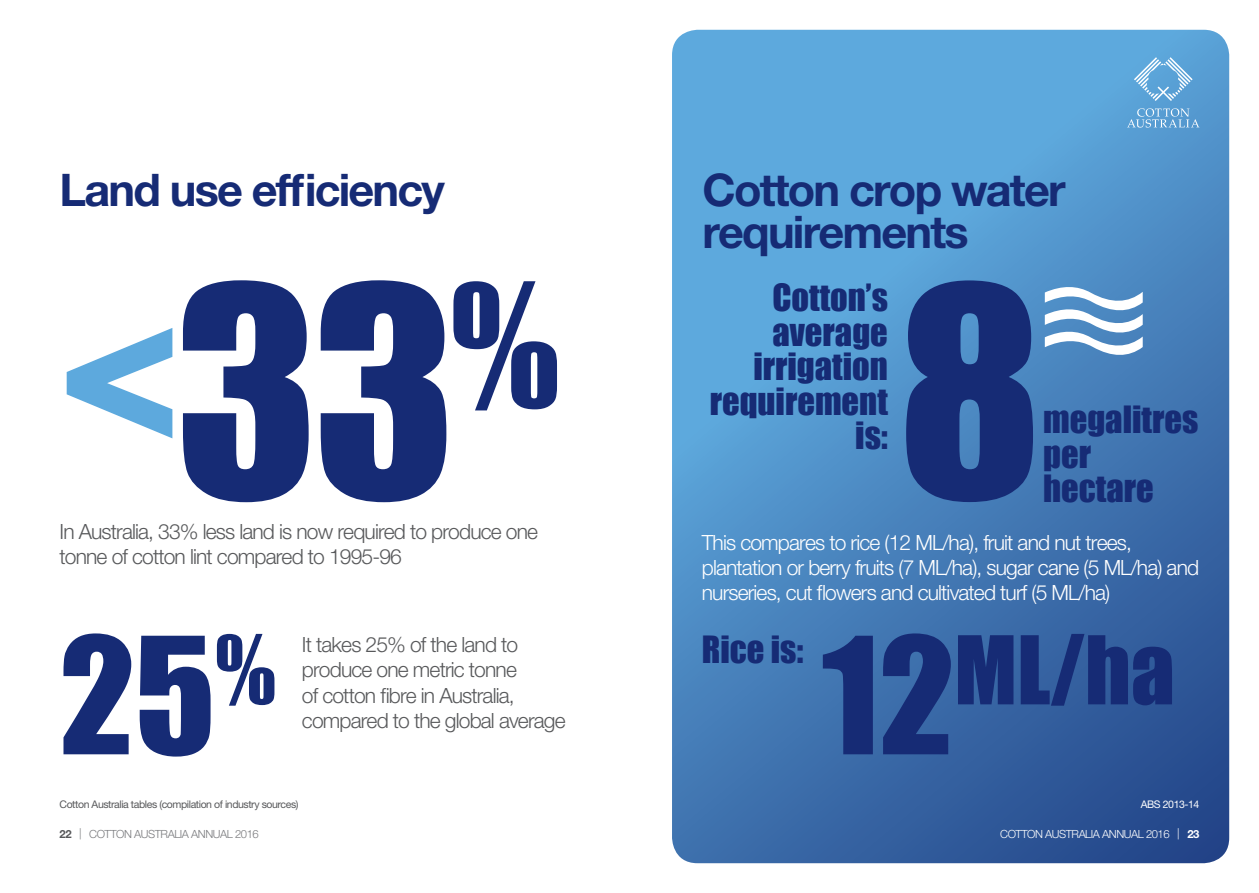
<style>
.page{position:relative;width:1259px;height:893px;background:#fff}
.page>*{position:absolute;margin:0;border:0;box-sizing:border-box;transform-origin:0 0}
.t1{font:270px "Impact";color:#162b75}
.t2{font:150px "Impact";color:#162b75}
.t3{font:87.45px "Impact";color:#162b75}
.t4{font:700 45px/42px "Helvetica Neue";letter-spacing:-.04em;color:#162b75}
.t5{font:34.5px/34.5px "Impact";color:#162b75}
.t6{font:300 21px/25.2px "Helvetica Neue";letter-spacing:-.04em;color:#58595b}
.t7{font:300 21px/25.2px "Helvetica Neue";letter-spacing:-.04em;color:#fff}
.t8{font:300 11.25px "Helvetica Neue";letter-spacing:-.04em;color:#797a7d}
.t9{font:300 11.25px "Helvetica Neue";letter-spacing:-.04em;color:#fff}
.t10{font:10.5px "Helvetica Neue";letter-spacing:-.04em;color:#58595b}
.t11{font:10.5px "Helvetica Neue";letter-spacing:-.04em;color:#fff}
.s1{font-size:225px;color:#5da9dd}
.s2{font-size:150px}
.s3{font-weight:700;color:#58595b}
.s4{font-weight:700}
</style>
<div class="page">
<svg style="left:672px;top:30px;width:557px;height:833px;background:#4985be"></svg>
<svg style="left:1134px;top:57px;width:58px;height:44px;background:#77b2de"></svg>
<svg style="left:1127px;top:108px;width:72px;height:20px"></svg>
<svg style="left:1044px;top:285px;width:98px;height:73px"></svg>
<h3 class="t4" style="left:60px;top:168px;width:387px">Land use efficiency</h3>
<h1 class="t1" style="left:60px;top:183px;width:502px"><span class="s1">&lt;</span>33<sup>%</sup></h1>
<p class="t6" style="left:60px;top:518px;width:480px">In Australia, 33% less land is now required to produce one tonne of cotton lint compared to 1995-96</p>
<h2 class="t2" style="left:60px;top:579px;width:218px">25<sup>%</sup></h2>
<p class="t6" style="left:302px;top:632px;width:265px">It takes 25% of the land to produce one metric tonne<br>of cotton fibre in Australia, compared to the global average</p>
<p class="t10" style="left:60px;top:798px;width:241px">Cotton Australia tables (compilation of industry sources)</p>
<h3 class="t4" style="left:702px;top:168px;width:364px">Cotton crop water requirements</h3>
<h3 class="t5" style="left:709px;top:279px;width:180px;text-align:right">Cotton’s average irrigation requirement is:</h3>
<h1 class="t1" style="left:897px;top:183px;width:146px">8</h1>
<h3 class="t5" style="left:1043px;top:401px;width:157px">megalitres per hectare</h3>
<p class="t7" style="left:702px;top:529px;width:499px">This compares to rice (12 ML/ha), fruit and nut trees, plantation or berry fruits (7 ML/ha), sugar cane (5 ML/ha) and nurseries, cut flowers and cultivated turf (5 ML/ha)</p>
<h3 class="t5" style="left:702px;top:631px;width:103px">Rice is:</h3>
<h3 class="t3" style="left:822px;top:602px;width:354px"><span class="s2">12</span>ML/ha</h3>
<p class="t11" style="left:1140px;top:798px;width:60px">ABS 2013-14</p>
<p class="t8" style="left:60px;top:827px;width:201px"><span class="s3">22</span> | COTTON AUSTRALIA ANNUAL 2016</p>
<p class="t9" style="left:1000px;top:827px;width:201px">COTTON AUSTRALIA ANNUAL 2016 | <span class="s4">23</span></p>
</div>
